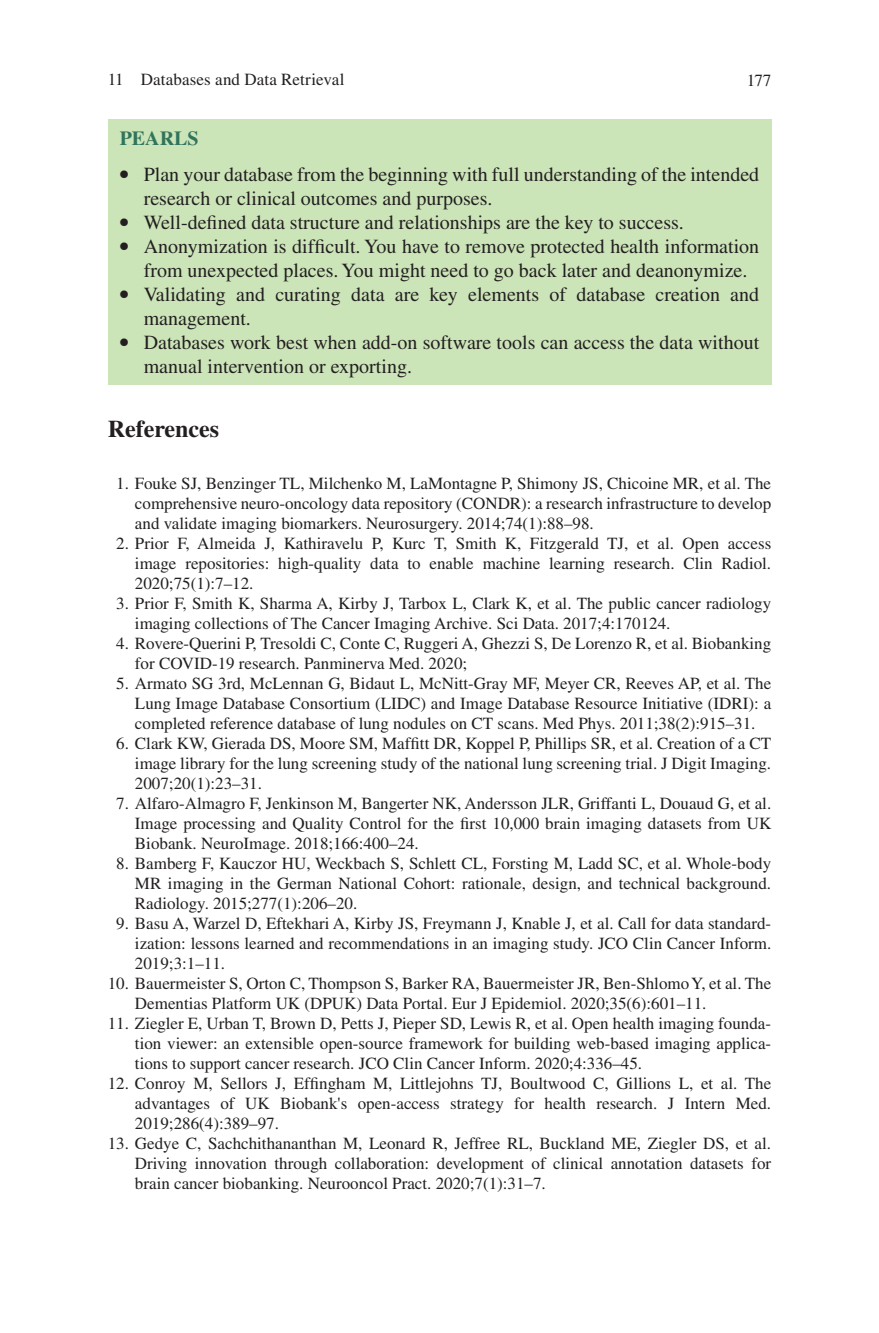
<style>
.page{position:relative;width:879px;height:1333px;background:#fff}
.page>*{position:absolute;margin:0;border:0;box-sizing:border-box;transform-origin:0 0}
.t1{font:700 24px "Times LT Std";color:#231f20}
.t2{font:20px/24px "Times LT Std";color:#231f20}
.t3{font:700 20px "Times LT Std";color:#31745c}
.t4{font:17px/20px "Times LT Std";color:#231f20;text-align:justify}
.t5{font:17px "Times LT Std Roman 3";letter-spacing:.005em;color:#231f20}
</style>
<div class="page">
<div style="left:108px;top:119px;width:663px;height:266px;background:#cbe4b8"></div>
<p class="t5" style="left:108px;top:70px;width:238px">11 Databases and Data Retrieval</p>
<p class="t4" style="left:747px;top:70px;width:26px">177</p>
<p class="t3" style="left:120px;top:126px;width:80px">PEARLS</p>
<p class="t2" style="left:144px;top:162px;width:617px;text-indent:-24px">● Plan your database from the beginning with full understanding of the intended research or clinical outcomes and purposes.</p>
<p class="t2" style="left:120px;top:210px;width:565px">● Well-defined data structure and relationships are the key to success.</p>
<p class="t2" style="left:144px;top:234px;width:617px;text-indent:-24px">● Anonymization is difficult. You have to remove protected health information from unexpected places. You might need to go back later and deanonymize.</p>
<p class="t2" style="left:144px;top:282px;width:617px;text-indent:-24px">● Validating and curating data are key elements of database creation and management.</p>
<p class="t2" style="left:144px;top:330px;width:617px;text-indent:-24px">● Databases work best when add-on software tools can access the data without manual intervention or exporting.</p>
<h1 class="t1" style="left:108px;top:414px;width:113px">References</h1>
<p class="t4" style="left:135px;top:473px;width:638px;text-indent:-19px">1. Fouke SJ, Benzinger TL, Milchenko M, LaMontagne P, Shimony JS, Chicoine MR, et al. The comprehensive neuro-oncology data repository (CONDR): a research infrastructure to develop and validate imaging biomarkers. Neurosurgery. 2014;74(1):88–98.</p>
<p class="t4" style="left:135px;top:533px;width:638px;text-indent:-19px">2. Prior F, Almeida J, Kathiravelu P, Kurc T, Smith K, Fitzgerald TJ, et al. Open access image repositories: high-quality data to enable machine learning research. Clin Radiol.<br>2020;75(1):7–12.</p>
<p class="t4" style="left:135px;top:593px;width:638px;text-indent:-19px">3. Prior F, Smith K, Sharma A, Kirby J, Tarbox L, Clark K, et al. The public cancer radiology imaging collections of The Cancer Imaging Archive. Sci Data. 2017;4:170124.</p>
<p class="t4" style="left:135px;top:633px;width:638px;text-indent:-19px">4. Rovere-Querini P, Tresoldi C, Conte C, Ruggeri A, Ghezzi S, De Lorenzo R, et al. Biobanking for COVID-19 research. Panminerva Med. 2020;</p>
<p class="t4" style="left:135px;top:673px;width:638px;text-indent:-19px">5. Armato SG 3rd, McLennan G, Bidaut L, McNitt-Gray MF, Meyer CR, Reeves AP, et al. The Lung Image Database Consortium (LIDC) and Image Database Resource Initiative (IDRI): a completed reference database of lung nodules on CT scans. Med Phys. 2011;38(2):915–31.</p>
<p class="t4" style="left:135px;top:733px;width:638px;text-indent:-19px">6. Clark KW, Gierada DS, Moore SM, Maffitt DR, Koppel P, Phillips SR, et al. Creation of a CT image library for the lung screening study of the national lung screening trial. J Digit Imaging.<br>2007;20(1):23–31.</p>
<p class="t4" style="left:135px;top:793px;width:638px;text-indent:-19px">7. Alfaro-Almagro F, Jenkinson M, Bangerter NK, Andersson JLR, Griffanti L, Douaud G, et al.<br>Image processing and Quality Control for the first 10,000 brain imaging datasets from UK Biobank. NeuroImage. 2018;166:400–24.</p>
<p class="t4" style="left:135px;top:853px;width:638px;text-indent:-19px">8. Bamberg F, Kauczor HU, Weckbach S, Schlett CL, Forsting M, Ladd SC, et al. Whole-body MR imaging in the German National Cohort: rationale, design, and technical background.<br>Radiology. 2015;277(1):206–20.</p>
<p class="t4" style="left:135px;top:913px;width:638px;text-indent:-19px">9. Basu A, Warzel D, Eftekhari A, Kirby JS, Freymann J, Knable J, et al. Call for data standard&shy;ization: lessons learned and recommendations in an imaging study. JCO Clin Cancer Inform.<br>2019;3:1–11.</p>
<p class="t4" style="left:135px;top:973px;width:638px;text-indent:-27px">10. Bauermeister S, Orton C, Thompson S, Barker RA, Bauermeister JR, Ben-Shlomo Y, et al. The<br>Dementias Platform UK (DPUK) Data Portal. Eur J Epidemiol. 2020;35(6):601–11.</p>
<p class="t4" style="left:135px;top:1013px;width:638px;text-indent:-27px">11. Ziegler E, Urban T, Brown D, Petts J, Pieper SD, Lewis R, et al. Open health imaging founda&shy;tion viewer: an extensible open-source framework for building web-based imaging applica&shy;tions to support cancer research. JCO Clin Cancer Inform. 2020;4:336–45.</p>
<p class="t4" style="left:135px;top:1073px;width:638px;text-indent:-27px">12. Conroy M, Sellors J, Effingham M, Littlejohns TJ, Boultwood C, Gillions L, et al. The advantages of UK Biobank's open-access strategy for health research. J Intern Med.<br>2019;286(4):389–97.</p>
<p class="t4" style="left:135px;top:1133px;width:638px;text-indent:-27px">13. Gedye C, Sachchithananthan M, Leonard R, Jeffree RL, Buckland ME, Ziegler DS, et al.<br>Driving innovation through collaboration: development of clinical annotation datasets for brain cancer biobanking. Neurooncol Pract. 2020;7(1):31–7.</p>
</div>
